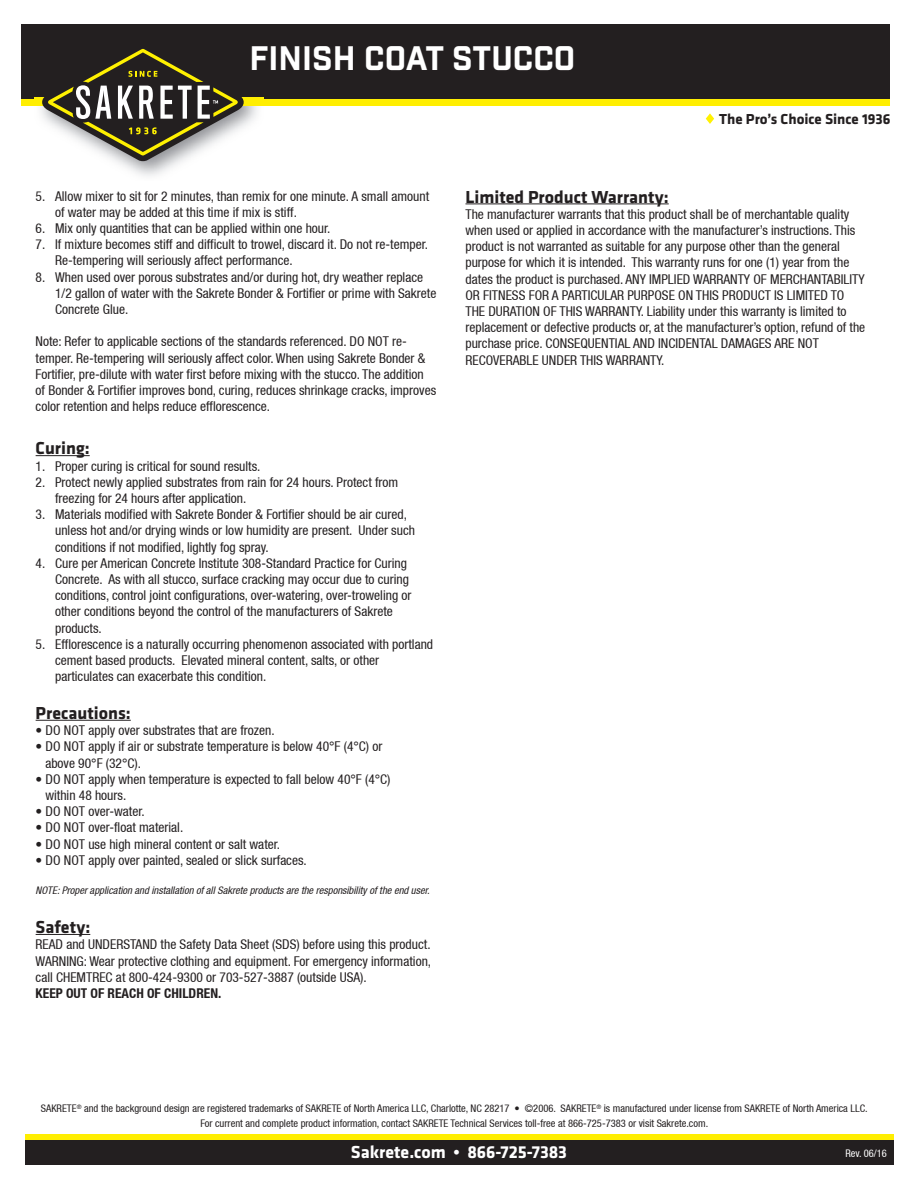
<style>
.page{position:relative;width:918px;height:1188px;background:#fff}
.page>*{position:absolute;margin:0;border:0;box-sizing:border-box;transform-origin:0 0}
.t1{font:33px "Industry Inc Base";color:#fff}
.t2{font:700 18px "Klavika Basic";color:#231f20}
.t3{font:700 18px "Klavika";color:#fff}
.t4{font:700 15px "Klavika";color:#231f20}
.t5{font:condensed 13.5px/16.2px "Helvetica Neue LT";color:#231f20}
.t6{font:700 condensed 13.5px "Helvetica Neue LT";color:#231f20}
.t7{font:condensed 10.5px/15px "Helvetica Neue LT";color:#231f20;text-align:center}
.t8{font:italic condensed 10.5px "Helvetica Neue LT";color:#231f20}
.t9{font:condensed 10.5px "Helvetica Neue LT";color:#fff}
</style>
<div class="page">
<div style="left:21px;top:98px;width:869px;height:7px;background:#ffee01"></div>
<div style="left:21px;top:25px;width:869px;height:74px;background:#231f20"></div>
<img style="left:35px;top:105px;width:228px;height:71px">
<svg style="left:42px;top:48px;width:202px;height:113px"></svg>
<div style="left:25px;top:1134px;width:869px;height:7px;background:#ffee01"></div>
<div style="left:25px;top:1140px;width:869px;height:25px;background:#231f20"></div>
<svg style="left:706px;top:113px;width:8px;height:11px"></svg>
<hr style="left:36px;top:455px;width:54px;height:1px;background:#231f20">
<hr style="left:36px;top:720px;width:95px;height:1px;background:#231f20">
<hr style="left:36px;top:934px;width:54px;height:1px;background:#231f20">
<hr style="left:465px;top:203px;width:204px;height:1px;background:#231f20">
<h1 class="t1" style="left:249px;top:39px;width:327px">FINISH COAT STUCCO</h1>
<p class="t4" style="left:719px;top:110px;width:173px">The Pro’s Choice Since 1936</p>
<p class="t5" style="left:55px;top:188px;width:376px;text-indent:-19px">5. Allow mixer to sit for 2 minutes, than remix for one minute. A small amount of water may be added at this time if mix is stiff.</p>
<p class="t5" style="left:36px;top:220px;width:296px">6. Mix only quantities that can be applied within one hour.</p>
<p class="t5" style="left:55px;top:236px;width:374px;text-indent:-19px">7. If mixture becomes stiff and difficult to trowel, discard it. Do not re-temper.<br>Re-tempering will seriously affect performance.</p>
<p class="t5" style="left:55px;top:269px;width:383px;text-indent:-19px">8. When used over porous substrates and/or during hot, dry weather replace<br>1/2 gallon of water with the Sakrete Bonder &amp; Fortifier or prime with Sakrete<br>Concrete Glue.</p>
<p class="t5" style="left:36px;top:333px;width:402px">Note: Refer to applicable sections of the standards referenced. DO NOT re&shy;temper. Re-tempering will seriously affect color. When using Sakrete Bonder &amp; Fortifier, pre-dilute with water first before mixing with the stucco. The addition of Bonder &amp; Fortifier improves bond, curing, reduces shrinkage cracks, improves color retention and helps reduce efflorescence.</p>
<h2 class="t2" style="left:36px;top:435px;width:56px">Curing:</h2>
<p class="t5" style="left:36px;top:458px;width:226px">1. Proper curing is critical for sound results.</p>
<p class="t5" style="left:55px;top:474px;width:345px;text-indent:-19px">2. Protect newly applied substrates from rain for 24 hours. Protect from freezing for 24 hours after application.</p>
<p class="t5" style="left:55px;top:506px;width:361px;text-indent:-19px">3. Materials modified with Sakrete Bonder &amp; Fortifier should be air cured, unless hot and/or drying winds or low humidity are present. Under such conditions if not modified, lightly fog spray.</p>
<p class="t5" style="left:55px;top:555px;width:358px;text-indent:-19px">4. Cure per American Concrete Institute 308-Standard Practice for Curing Concrete. As with all stucco, surface cracking may occur due to curing conditions, control joint configurations, over-watering, over-troweling or other conditions beyond the control of the manufacturers of Sakrete products.</p>
<p class="t5" style="left:55px;top:636px;width:380px;text-indent:-19px">5. Efflorescence is a naturally occurring phenomenon associated with portland cement based products. Elevated mineral content, salts, or other particulates can exacerbate this condition.</p>
<h2 class="t2" style="left:36px;top:700px;width:97px">Precautions:</h2>
<p class="t5" style="left:36px;top:722px;width:240px">• DO NOT apply over substrates that are frozen.</p>
<p class="t5" style="left:45px;top:738px;width:339px;text-indent:-10px">• DO NOT apply if air or substrate temperature is below 40°F (4°C) or above 90°F (32°C).</p>
<p class="t5" style="left:45px;top:771px;width:347px;text-indent:-10px">• DO NOT apply when temperature is expected to fall below 40°F (4°C) within 48 hours.</p>
<p class="t5" style="left:36px;top:803px;width:111px">• DO NOT over-water.</p>
<p class="t5" style="left:36px;top:819px;width:149px">• DO NOT over-float material.</p>
<p class="t5" style="left:36px;top:836px;width:246px">• DO NOT use high mineral content or salt water.</p>
<p class="t5" style="left:36px;top:852px;width:273px">• DO NOT apply over painted, sealed or slick surfaces.</p>
<p class="t8" style="left:36px;top:884px;width:395px">NOTE: Proper application and installation of all Sakrete products are the responsibility of the end user.</p>
<h2 class="t2" style="left:36px;top:914px;width:56px">Safety:</h2>
<p class="t5" style="left:36px;top:936px;width:397px;text-align:justify">READ and UNDERSTAND the Safety Data Sheet (SDS) before using this product.<br>WARNING: Wear protective clothing and equipment. For emergency information, call CHEMTREC at 800-424-9300 or 703-527-3887 (outside USA).</p>
<p class="t6" style="left:36px;top:985px;width:187px">KEEP OUT OF REACH OF CHILDREN.</p>
<h2 class="t2" style="left:465px;top:184px;width:205px">Limited Product Warranty:</h2>
<p class="t5" style="left:465px;top:206px;width:401px">The manufacturer warrants that this product shall be of merchantable quality when used or applied in accordance with the manufacturer’s instructions. This product is not warranted as suitable for any purpose other than the general purpose for which it is intended. This warranty runs for one (1) year from the dates the product is purchased. ANY IMPLIED WARRANTY OF MERCHANTABILITY OR FITNESS FOR A PARTICULAR PURPOSE ON THIS PRODUCT IS LIMITED TO THE DURATION OF THIS WARRANTY. Liability under this warranty is limited to replacement or defective products or, at the manufacturer’s option, refund of the purchase price. CONSEQUENTIAL AND INCIDENTAL DAMAGES ARE NOT RECOVERABLE UNDER THIS WARRANTY.</p>
<p class="t7" style="left:41px;top:1101px;width:828px">SAKRETE<sup>®</sup> and the background design are registered trademarks of SAKRETE of North America LLC, Charlotte, NC 28217 • ©2006. SAKRETE<sup>®</sup> is manufactured under license from SAKRETE of North America LLC.<br>For current and complete product information, contact SAKRETE Technical Services toll-free at 866-725-7383 or visit Sakrete.com.</p>
<p class="t9" style="left:845px;top:1148px;width:43px">Rev. 06/16</p>
<h2 class="t3" style="left:351px;top:1142px;width:218px">Sakrete.com • 866-725-7383</h2>
</div>
